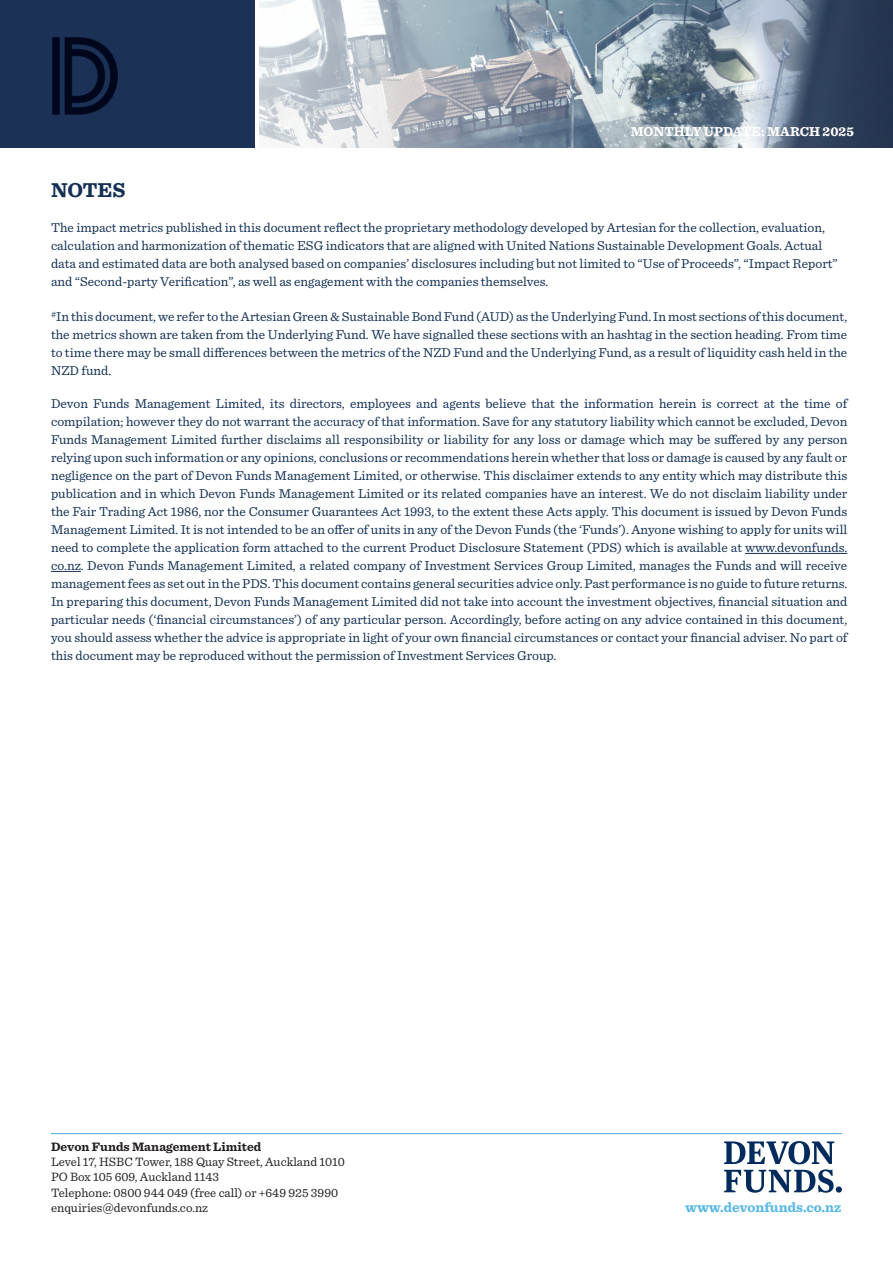
<style>
.page{position:relative;width:893px;height:1263px;background:#fff}
.page>*{position:absolute;margin:0;border:0;box-sizing:border-box;transform-origin:0 0}
.t1{font:700 21px "Sentinel";color:#133054}
.t2{font:700 14.25px "Sentinel";color:#56b7e7}
.t3{font:13.5px/18px "Sentinel";color:#133054;text-align:justify}
.t4{font:700 13.5px "Sentinel";color:#fff}
.t5{font:12.75px "Sentinel";color:#231f20}
.t6{font:700 12.75px "Sentinel";color:#231f20}
</style>
<div class="page">
<img style="left:259px;top:0;width:634px;height:147px">
<div style="left:0;top:0;width:254px;height:147px;background:#1b3155"></div>
<hr style="left:51px;top:1133px;width:791px;height:1px;background:#56b7e7">
<img style="left:53px;top:37px;width:64px;height:77px">
<svg style="left:724px;top:1141px;width:118px;height:52px"></svg>
<hr style="left:745px;top:553px;width:102px;height:1px;background:#1b3155">
<hr style="left:51px;top:571px;width:30px;height:1px;background:#1b3155">
<p class="t4" style="left:631px;top:120px;width:225px">MONTHLY UPDATE: MARCH 2025</p>
<p class="t1" style="left:51px;top:173px;width:76px">NOTES</p>
<p class="t3" style="left:51px;top:218px;width:788px;text-align:left">The impact metrics published in this document reflect the proprietary methodology developed by Artesian for the collection, evaluation, calculation and harmonization of thematic ESG indicators that are aligned with United Nations Sustainable Development Goals. Actual data and estimated data are both analysed based on companies’ disclosures including but not limited to “Use of Proceeds”, “Impact Report” and “Second-party Verification”, as well as engagement with the companies themselves.</p>
<p class="t3" style="left:51px;top:307px;width:798px"><sup>#</sup>In this document, we refer to the Artesian Green &amp; Sustainable Bond Fund (AUD) as the Underlying Fund. In most sections of this document, the metrics shown are taken from the Underlying Fund. We have signalled these sections with an hashtag in the section heading. From time to time there may be small differences between the metrics of the NZD Fund and the Underlying Fund, as a result of liquidity cash held in the NZD fund.</p>
<p class="t3" style="left:51px;top:394px;width:798px">Devon Funds Management Limited, its directors, employees and agents believe that the information herein is correct at the time of compilation; however they do not warrant the accuracy of that information. Save for any statutory liability which cannot be excluded, Devon Funds Management Limited further disclaims all responsibility or liability for any loss or damage which may be suffered by any person relying upon such information or any opinions, conclusions or recommendations herein whether that loss or damage is caused by any fault or negligence on the part of Devon Funds Management Limited, or otherwise. This disclaimer extends to any entity which may distribute this publication and in which Devon Funds Management Limited or its related companies have an interest. We do not disclaim liability under the Fair Trading Act 1986, nor the Consumer Guarantees Act 1993, to the extent these Acts apply. This document is issued by Devon Funds Management Limited. It is not intended to be an offer of units in any of the Devon Funds (the ‘Funds’). Anyone wishing to apply for units will need to complete the application form attached to the current Product Disclosure Statement (PDS) which is available at www.devonfunds. co.nz. Devon Funds Management Limited, a related company of Investment Services Group Limited, manages the Funds and will receive management fees as set out in the PDS. This document contains general securities advice only. Past performance is no guide to future returns.<br>In preparing this document, Devon Funds Management Limited did not take into account the investment objectives, financial situation and particular needs (‘financial circumstances’) of any particular person. Accordingly, before acting on any advice contained in this document, you should assess whether the advice is appropriate in light of your own financial circumstances or contact your financial adviser. No part of this document may be reproduced without the permission of Investment Services Group.</p>
<p class="t6" style="left:51px;top:1136px;width:212px">Devon Funds Management Limited</p>
<p class="t5" style="left:51px;top:1152px;width:296px">Level 17, HSBC Tower, 188 Quay Street, Auckland 1010</p>
<p class="t5" style="left:51px;top:1167px;width:170px">PO Box 105 609, Auckland 1143</p>
<p class="t5" style="left:51px;top:1183px;width:289px">Telephone: 0800 944 049 (free call) or +649 925 3990</p>
<p class="t5" style="left:51px;top:1198px;width:159px">enquiries@devonfunds.co.nz</p>
<p class="t2" style="left:685px;top:1196px;width:158px">www.devonfunds.co.nz</p>
</div>
